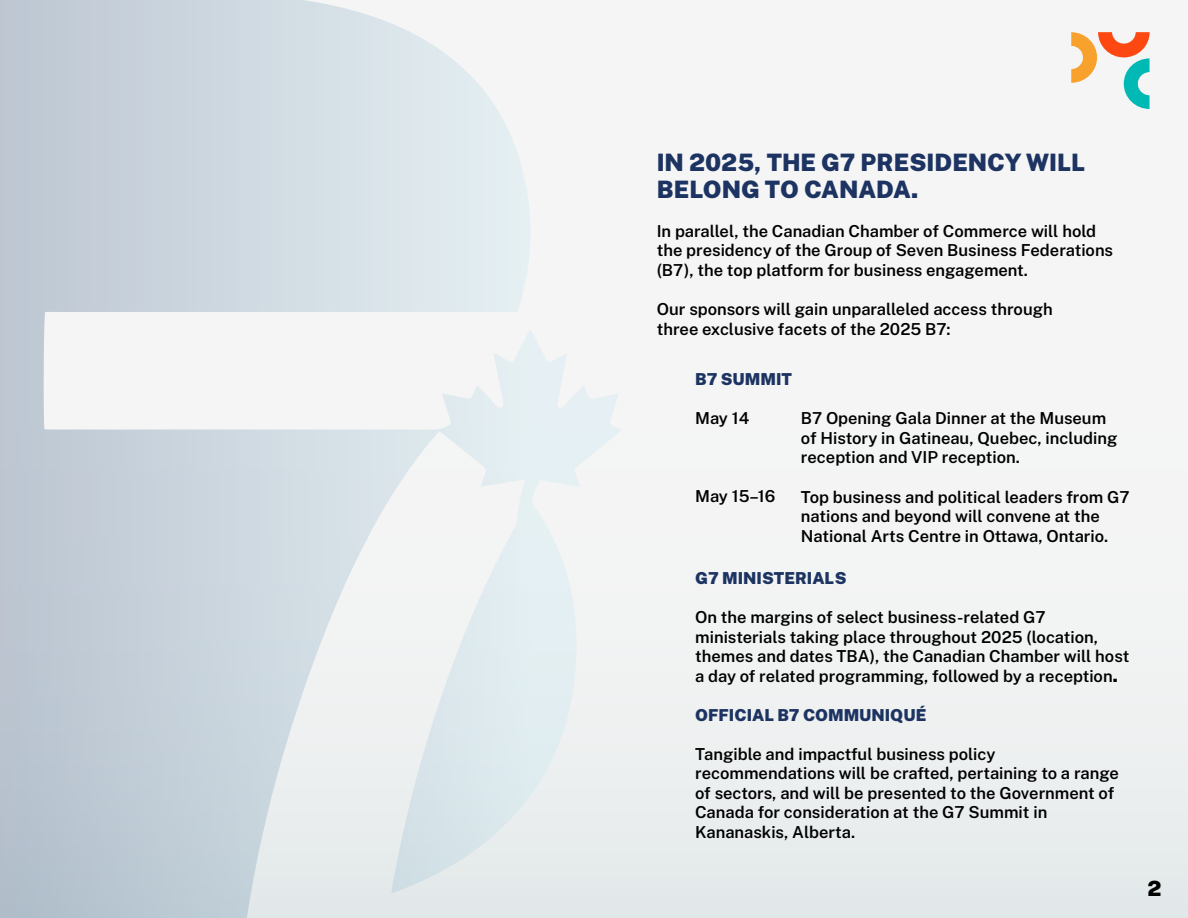
<style>
.page{position:relative;width:1188px;height:918px;background:#fff}
.page>*{position:absolute;margin:0;border:0;box-sizing:border-box;transform-origin:0 0}
.t1{font:900 24px/27px "Public Sans";color:#1d3462}
.t2{font:900 21px "Public Sans";color:#000}
.t3{font:600 16.5px/19.5px "Public Sans";color:#000}
.t4{font:900 16.5px "Public Sans";color:#1d3462}
.s1{font-weight:900}
</style>
<div class="page">
<div style="left:0;top:0;width:1188px;height:918px;background:linear-gradient(to bottom,#f9f8f7,#eaeeee)"></div>
<img style="left:0;top:0;width:622px;height:918px">
<svg style="left:1071px;top:32px;width:79px;height:77px"></svg>
<h1 class="t1" style="left:657px;top:148px;width:430px">IN 2025, THE G7 PRESIDENCY WILL<br>BELONG TO CANADA.</h1>
<p class="t3" style="left:657px;top:221px;width:458px">In parallel, the Canadian Chamber of Commerce will hold the presidency of the Group of Seven Business Federations (B7), the top platform for business engagement.</p>
<p class="t3" style="left:657px;top:299px;width:397px">Our sponsors will gain unparalleled access through three exclusive facets of the 2025 B7:</p>
<p class="t4" style="left:695px;top:368px;width:98px">B7 SUMMIT</p>
<p class="t3" style="left:695px;top:407px;width:56px">May 14</p>
<p class="t3" style="left:801px;top:408px;width:318px">B7 Opening Gala Dinner at the Museum of History in Gatineau, Quebec, including reception and VIP reception.</p>
<p class="t3" style="left:801px;top:487px;width:330px">Top business and political leaders from G7 nations and beyond will convene at the<br>National Arts Centre in Ottawa, Ontario.</p>
<p class="t3" style="left:695px;top:485px;width:82px">May 15–16</p>
<p class="t4" style="left:695px;top:567px;width:153px">G7 MINISTERIALS</p>
<p class="t3" style="left:695px;top:607px;width:436px">On the margins of select business-related G7 ministerials taking place throughout 2025 (location, themes and dates TBA), the Canadian Chamber will host a day of related programming, followed by a reception<span class="s1">.</span></p>
<p class="t4" style="left:695px;top:704px;width:233px">OFFICIAL B7 COMMUNIQUÉ</p>
<p class="t3" style="left:695px;top:743px;width:425px">Tangible and impactful business policy recommendations will be crafted, pertaining to a range of sectors, and will be presented to the Government of Canada for consideration at the G7 Summit in Kananaskis, Alberta.</p>
<p class="t2" style="left:1148px;top:874px;width:16px">2</p>
</div>
